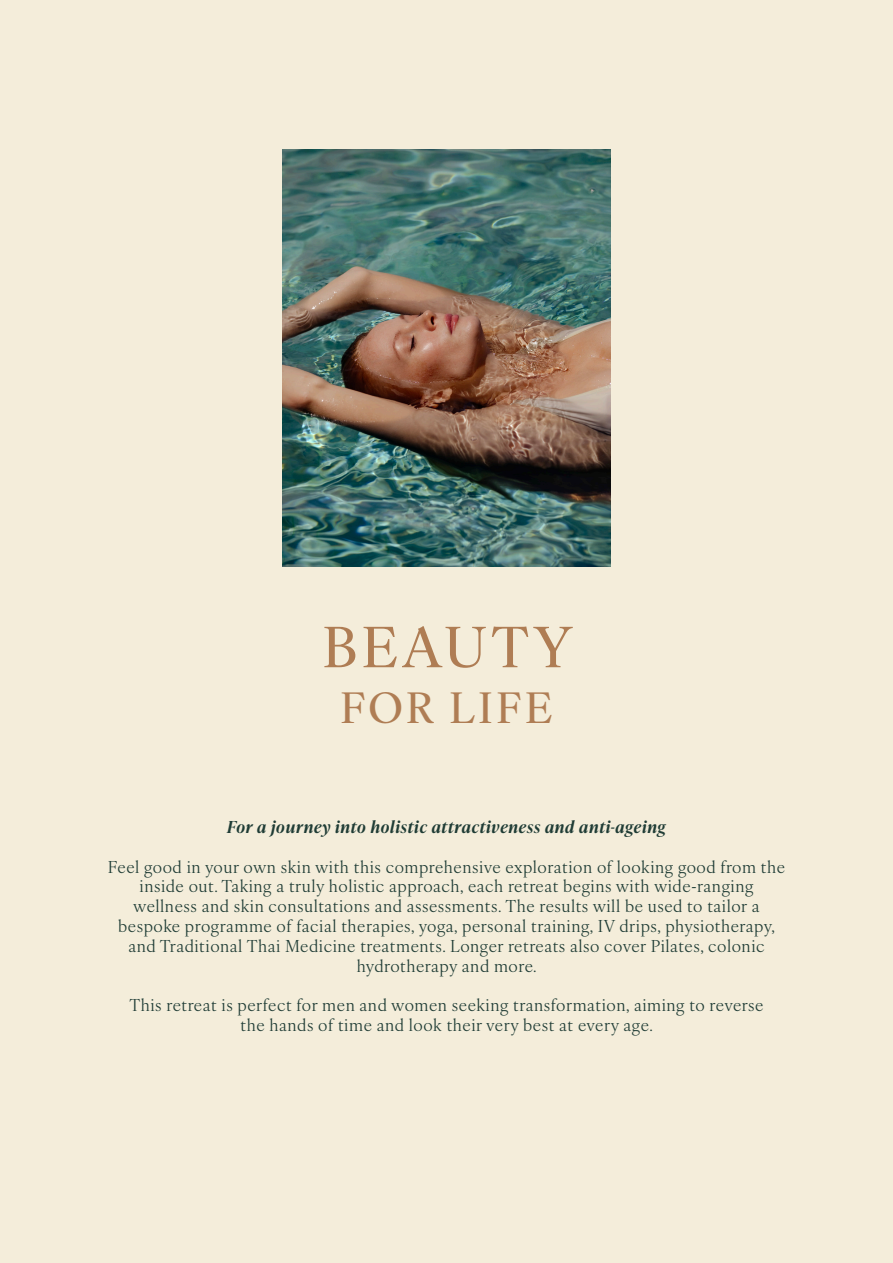
<style>
.page{position:relative;width:893px;height:1263px;background:#f4edda}
.page>*{position:absolute;margin:0;border:0;box-sizing:border-box;transform-origin:0 0}
.t1{font:500 55.5px "Ivy Ora Text";letter-spacing:.065em;color:#af7d54}
.t2{font:500 42px "Ivy Ora Text";letter-spacing:.075em;color:#af7d54}
.t3{font:16.5px/19.8px "Ivy Ora Text";letter-spacing:.03em;color:#1f3c35;text-align:center}
.t4{font:italic 600 16.5px "Ivy Presto Headline";letter-spacing:.05em;color:#1f3c35}
</style>
<div class="page">
<img style="left:282px;top:149px;width:329px;height:418px">
<p class="t1" style="left:322px;top:603px;width:252px">BEAUTY</p>
<p class="t2" style="left:340px;top:674px;width:214px">FOR LIFE</p>
<p class="t4" style="left:227px;top:815px;width:440px">For a journey into holistic attractiveness and anti-ageing</p>
<p class="t3" style="left:108px;top:856px;width:679px">Feel good in your own skin with this comprehensive exploration of looking good from the inside out. Taking a truly holistic approach, each retreat begins with wide-ranging</p>
<p class="t3" style="left:133px;top:895px;width:628px">wellness and skin consultations and assessments. The results will be used to tailor a</p>
<p class="t3" style="left:118px;top:915px;width:658px">bespoke programme of facial therapies, yoga, personal training, IV drips, physiotherapy, and Traditional Thai Medicine treatments. Longer retreats also cover Pilates, colonic</p>
<p class="t3" style="left:357px;top:955px;width:182px">hydrotherapy and more.</p>
<p class="t3" style="left:129px;top:994px;width:636px">This retreat is perfect for men and women seeking transformation, aiming to reverse</p>
<p class="t3" style="left:241px;top:1014px;width:414px">the hands of time and look their very best at every age.</p>
</div>
